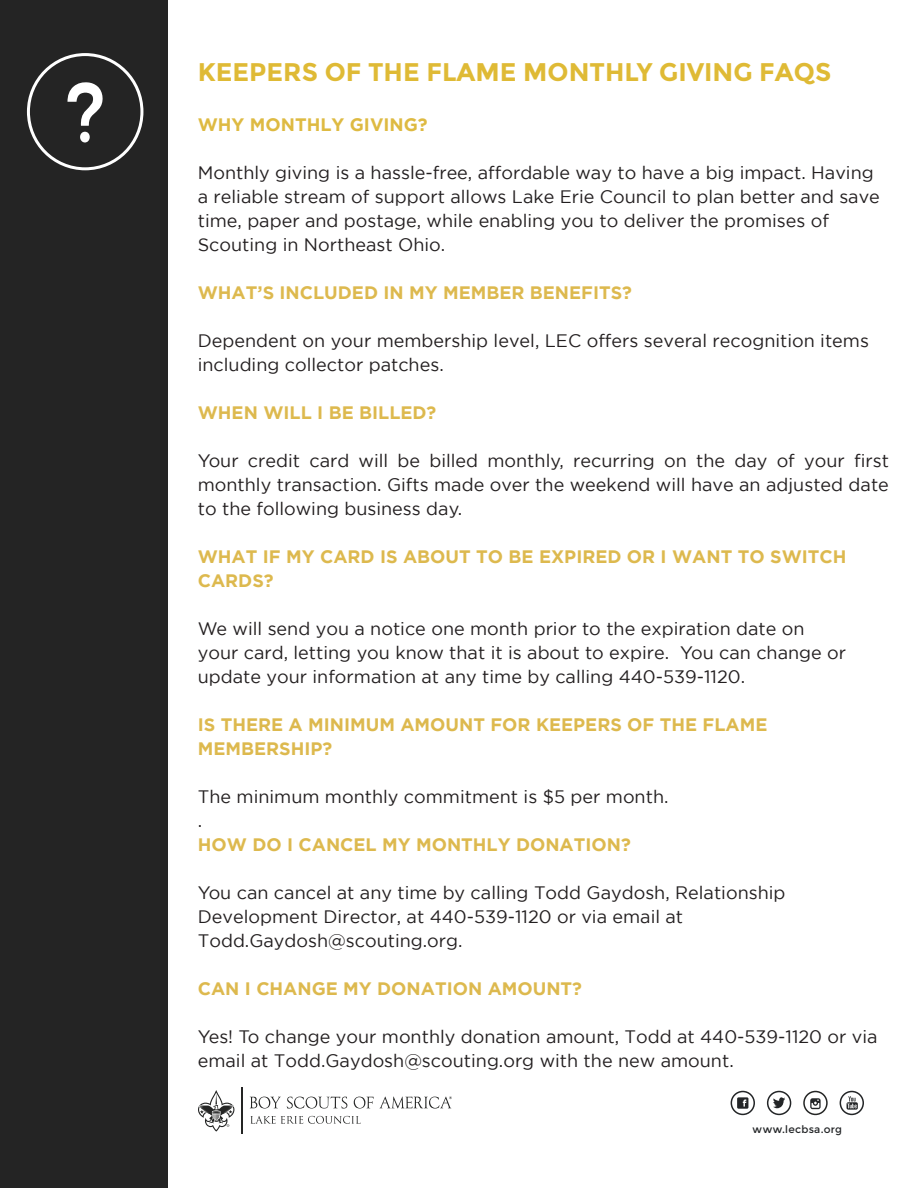
<style>
.page{position:relative;width:918px;height:1188px;background:#fff}
.page>*{position:absolute;margin:0;border:0;box-sizing:border-box;transform-origin:0 0}
.Signature_2{font:700 25.5px "Montserrat";color:#dfba35}
.Signature_2-2{font:18px/24px "Gotham";color:#231f20}
.Signature_2-3{font:700 18px/24px "Gotham";color:#ddb94e}
.Signature_2-4{font:700 18px "Gotham";color:#deba42}
.t1{font:10.5px "Montserrat";letter-spacing:.025em;color:#232527}
.s1{font-weight:700;color:#ddb94e}
</style>
<div class="page">
<div style="left:0;top:0;width:167px;height:1188px;background:#242424"></div>
<hr style="left:242px;top:1087px;width:1px;height:47px;background:#242524">
<svg style="left:250px;top:1097px;width:31px;height:12px"></svg>
<svg style="left:287px;top:1097px;width:60px;height:12px"></svg>
<svg style="left:354px;top:1097px;width:20px;height:12px"></svg>
<svg style="left:198px;top:1090px;width:36px;height:42px"></svg>
<svg style="left:380px;top:1096px;width:72px;height:13px"></svg>
<svg style="left:250px;top:1116px;width:111px;height:8px"></svg>
<div style="left:731px;top:1091px;width:24px;height:24px;border:2px solid #232527;border-radius:50%"></div>
<div style="left:767px;top:1091px;width:24px;height:24px;border:2px solid #232527;border-radius:50%"></div>
<div style="left:803px;top:1091px;width:25px;height:24px;border:2px solid #242524;border-radius:50%"></div>
<div style="left:840px;top:1091px;width:24px;height:24px;border:2px solid #232527;border-radius:50%"></div>
<svg style="left:847px;top:1096px;width:11px;height:14px"></svg>
<svg style="left:810px;top:1098px;width:11px;height:11px"></svg>
<svg style="left:773px;top:1097px;width:12px;height:11px"></svg>
<svg style="left:737px;top:1097px;width:11px;height:12px"></svg>
<div style="left:27px;top:53px;width:116px;height:117px;border:3px solid #fff;border-radius:50%"></div>
<svg style="left:67px;top:82px;width:36px;height:44px"></svg>
<div style="left:80px;top:132px;width:10px;height:11px;background:#fff;border-radius:50%"></div>
<p class="Signature_2" style="left:198px;top:57px;width:635px">KEEPERS OF THE FLAME MONTHLY GIVING FAQS</p>
<p class="Signature_2-4" style="left:198px;top:115px;width:231px">WHY MONTHLY GIVING?</p>
<p class="Signature_2-2" style="left:198px;top:161px;width:684px">Monthly giving is a hassle-free, affordable way to have a big impact. Having a reliable stream of support allows Lake Erie Council to plan better and save time, paper and postage, while enabling you to deliver the promises of Scouting in Northeast Ohio.</p>
<p class="Signature_2-3" style="left:198px;top:281px;width:436px">WHAT’S INCLUDED IN MY MEMBER BENEFITS?</p>
<p class="Signature_2-2" style="left:198px;top:329px;width:673px">Dependent on your membership level, LEC offers several recognition items including collector patches.</p>
<p class="Signature_2-3" style="left:198px;top:401px;width:240px">WHEN WILL I BE BILLED?</p>
<p class="Signature_2-2" style="left:198px;top:449px;width:693px;text-align:justify">Your credit card will be billed monthly, recurring on the day of your first monthly transaction. Gifts made over the weekend will have an adjusted date to the following business day.</p>
<p class="Signature_2-3" style="left:198px;top:545px;width:650px">WHAT IF MY CARD IS ABOUT TO BE EXPIRED OR I WANT TO SWITCH<br>CARDS?</p>
<p class="Signature_2-2" style="left:198px;top:617px;width:650px">We will send you a notice one month prior to the expiration date on your card, letting you know that it is about to expire. You can change or update your information at any time by calling 440-539-1120.</p>
<p class="Signature_2-3" style="left:198px;top:713px;width:571px">IS THERE A MINIMUM AMOUNT FOR KEEPERS OF THE FLAME<br>MEMBERSHIP?</p>
<p class="Signature_2-2" style="left:198px;top:785px;width:472px">The minimum monthly commitment is $5 per month. .<br><span class="s1">HOW DO I CANCEL MY MONTHLY DONATION?</span></p>
<p class="Signature_2-2" style="left:198px;top:881px;width:589px">You can cancel at any time by calling Todd Gaydosh, Relationship<br>Development Director, at 440-539-1120 or via email at<br>Todd.Gaydosh@scouting.org.</p>
<p class="Signature_2-3" style="left:198px;top:977px;width:386px">CAN I CHANGE MY DONATION AMOUNT?</p>
<p class="Signature_2-2" style="left:198px;top:1025px;width:681px">Yes! To change your monthly donation amount, Todd at 440-539-1120 or via email at Todd.Gaydosh@scouting.org with the new amount.</p>
<p class="t1" style="left:753px;top:1123px;width:91px">www.lecbsa.org</p>
</div>
